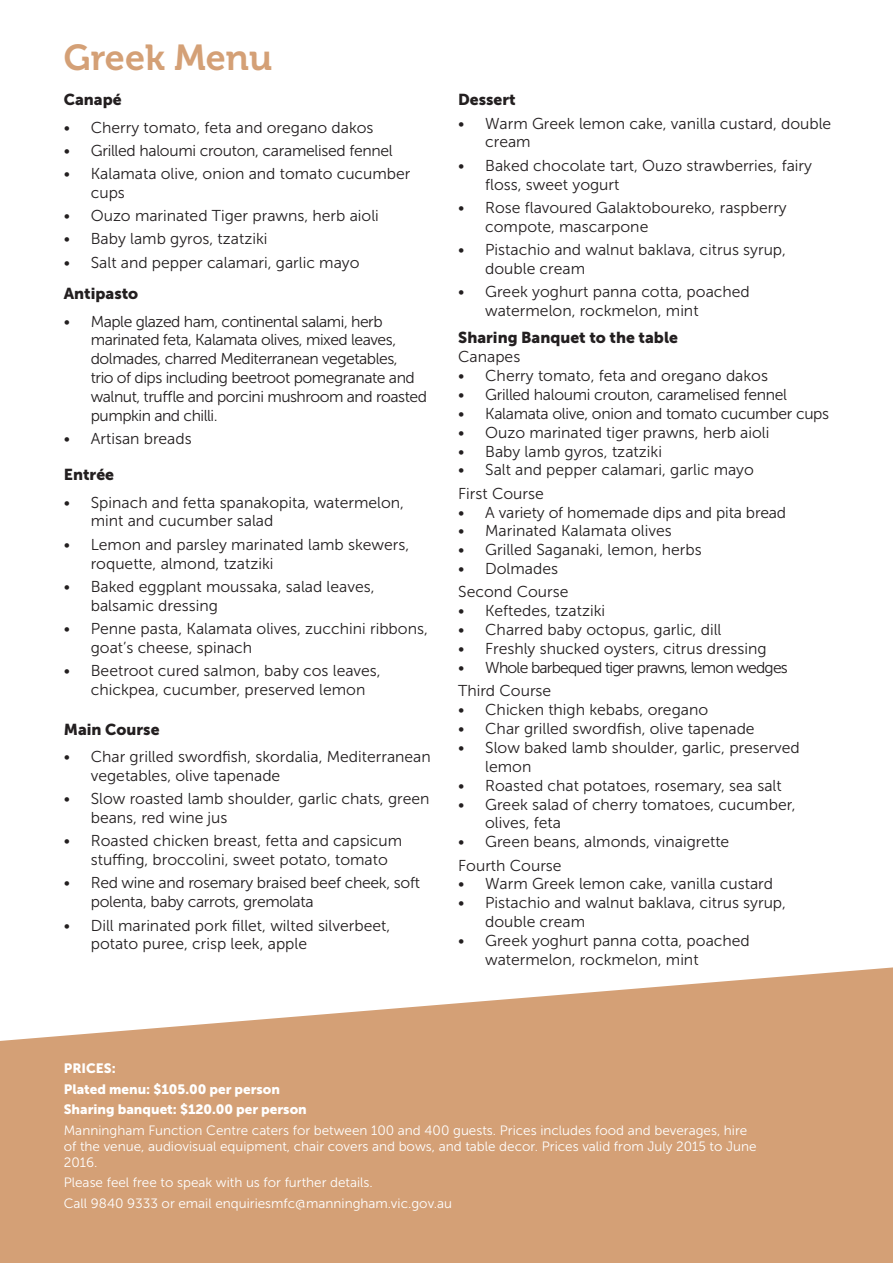
<style>
.page{position:relative;width:893px;height:1263px;background:#fff}
.page>*{position:absolute;margin:0;border:0;box-sizing:border-box;transform-origin:0 0}
.Subheading{font:36px "Museo 700";color:#d4a076}
.t1{font:15.75px/18.9px "Museo Sans 300";color:#231f20}
.t2{font:15.75px/18.9px "Museo Sans 300";letter-spacing:-.03em;color:#231f20}
.t3{font:15.75px/18.9px "Museo Sans 300";letter-spacing:-.02em;color:#231f20}
.Subheading-2{font:15.75px "Museo Sans 900";color:#231f20}
.t4{font:15.75px "Museo Sans 300";letter-spacing:-.05em;color:#231f20}
.t5{font:13.5px/16.2px "Museo Sans 300";color:#fff}
.t6{font:13.5px "Museo Sans 900";color:#fff}
</style>
<div class="page">
<svg style="left:0;top:967px;width:893px;height:296px;background:#d9ab87"></svg>
<p class="Subheading" style="left:64px;top:37px;width:210px">Greek Menu</p>
<p class="Subheading-2" style="left:64px;top:91px;width:59px">Canapé</p>
<p class="t1" style="left:64px;top:118px;width:311px">• Cherry tomato, feta and oregano dakos</p>
<p class="t3" style="left:64px;top:141px;width:330px">• Grilled haloumi crouton, caramelised fennel</p>
<p class="t1" style="left:91px;top:164px;width:321px;text-indent:-27px">• Kalamata olive, onion and tomato cucumber cups</p>
<p class="t1" style="left:64px;top:206px;width:317px">• Ouzo marinated Tiger prawns, herb aioli</p>
<p class="t1" style="left:64px;top:230px;width:205px">• Baby lamb gyros, tzatziki</p>
<p class="t1" style="left:64px;top:253px;width:297px">• Salt and pepper calamari, garlic mayo</p>
<p class="Subheading-2" style="left:64px;top:285px;width:76px">Antipasto</p>
<p class="t2" style="left:91px;top:312px;width:338px;text-indent:-27px">• Maple glazed ham, continental salami, herb marinated feta, Kalamata olives, mixed leaves, dolmades, charred Mediterranean vegetables,<br>trio of dips including beetroot pomegranate and walnut, truffle and porcini mushroom and roasted pumpkin and chilli.</p>
<p class="t1" style="left:64px;top:429px;width:129px">• Artisan breads</p>
<p class="Subheading-2" style="left:64px;top:466px;width:52px">Entrée</p>
<p class="t1" style="left:91px;top:493px;width:315px;text-indent:-27px">• Spinach and fetta spanakopita, watermelon, mint and cucumber salad</p>
<p class="t1" style="left:91px;top:535px;width:320px;text-indent:-27px">• Lemon and parsley marinated lamb skewers, roquette, almond, tzatziki</p>
<p class="t1" style="left:91px;top:577px;width:285px;text-indent:-27px">• Baked eggplant moussaka, salad leaves, balsamic dressing</p>
<p class="t1" style="left:91px;top:619px;width:339px;text-indent:-27px">• Penne pasta, Kalamata olives, zucchini ribbons, goat’s cheese, spinach</p>
<p class="t1" style="left:91px;top:661px;width:291px;text-indent:-27px">• Beetroot cured salmon, baby cos leaves, chickpea, cucumber, preserved lemon</p>
<p class="Subheading-2" style="left:64px;top:720px;width:97px">Main Course</p>
<p class="t1" style="left:91px;top:747px;width:342px;text-indent:-27px">• Char grilled swordfish, skordalia, Mediterranean vegetables, olive tapenade</p>
<p class="t1" style="left:91px;top:789px;width:340px;text-indent:-27px">• Slow roasted lamb shoulder, garlic chats, green beans, red wine jus</p>
<p class="t1" style="left:91px;top:832px;width:313px;text-indent:-27px">• Roasted chicken breast, fetta and capsicum stuffing, broccolini, sweet potato, tomato</p>
<p class="t3" style="left:91px;top:874px;width:331px;text-indent:-27px">• Red wine and rosemary braised beef cheek, soft polenta, baby carrots, gremolata</p>
<p class="t1" style="left:91px;top:916px;width:301px;text-indent:-27px">• Dill marinated pork fillet, wilted silverbeet, potato puree, crisp leek, apple</p>
<p class="Subheading-2" style="left:458px;top:91px;width:59px">Dessert</p>
<p class="t1" style="left:485px;top:114px;width:348px;text-indent:-27px">• Warm Greek lemon cake, vanilla custard, double cream</p>
<p class="t1" style="left:485px;top:156px;width:328px;text-indent:-27px">• Baked chocolate tart, Ouzo strawberries, fairy floss, sweet yogurt</p>
<p class="t1" style="left:485px;top:198px;width:303px;text-indent:-27px">• Rose flavoured Galaktoboureko, raspberry compote, mascarpone</p>
<p class="t1" style="left:485px;top:240px;width:302px;text-indent:-27px">• Pistachio and walnut baklava, citrus syrup, double cream</p>
<p class="t1" style="left:485px;top:282px;width:266px;text-indent:-27px">• Greek yoghurt panna cotta, poached watermelon, rockmelon, mint</p>
<p class="Subheading-2" style="left:458px;top:329px;width:221px">Sharing Banquet to the table</p>
<p class="t1" style="left:458px;top:347px;width:64px">Canapes</p>
<p class="t1" style="left:458px;top:366px;width:311px">• Cherry tomato, feta and oregano dakos</p>
<p class="t3" style="left:458px;top:385px;width:330px">• Grilled haloumi crouton, caramelised fennel</p>
<p class="t3" style="left:458px;top:404px;width:372px">• Kalamata olive, onion and tomato cucumber cups</p>
<p class="t1" style="left:458px;top:423px;width:313px">• Ouzo marinated tiger prawns, herb aioli</p>
<p class="t1" style="left:458px;top:442px;width:205px">• Baby lamb gyros, tzatziki</p>
<p class="t1" style="left:458px;top:461px;width:297px">• Salt and pepper calamari, garlic mayo</p>
<p class="t1" style="left:458px;top:484px;width:87px">First Course</p>
<p class="t1" style="left:458px;top:503px;width:330px">• A variety of homemade dips and pita bread</p>
<p class="t1" style="left:458px;top:522px;width:215px">• Marinated Kalamata olives</p>
<p class="t1" style="left:458px;top:540px;width:245px">• Grilled Saganaki, lemon, herbs</p>
<p class="t1" style="left:458px;top:559px;width:101px">• Dolmades</p>
<p class="t1" style="left:458px;top:583px;width:112px">Second Course</p>
<p class="t1" style="left:458px;top:601px;width:149px">• Keftedes, tzatziki</p>
<p class="t1" style="left:458px;top:620px;width:265px">• Charred baby octopus, garlic, dill</p>
<p class="t1" style="left:458px;top:639px;width:310px">• Freshly shucked oysters, citrus dressing</p>
<p class="t4" style="left:458px;top:659px;width:331px">• Whole barbequed tiger prawns, lemon wedges</p>
<p class="t1" style="left:458px;top:681px;width:95px">Third Course</p>
<p class="t1" style="left:458px;top:700px;width:251px">• Chicken thigh kebabs, oregano</p>
<p class="t1" style="left:458px;top:719px;width:298px">• Char grilled swordfish, olive tapenade</p>
<p class="t1" style="left:485px;top:738px;width:316px;text-indent:-27px">• Slow baked lamb shoulder, garlic, preserved lemon</p>
<p class="t1" style="left:458px;top:776px;width:325px">• Roasted chat potatoes, rosemary, sea salt</p>
<p class="t1" style="left:485px;top:795px;width:312px;text-indent:-27px">• Greek salad of cherry tomatoes, cucumber, olives, feta</p>
<p class="t1" style="left:458px;top:832px;width:273px">• Green beans, almonds, vinaigrette</p>
<p class="t1" style="left:458px;top:856px;width:105px">Fourth Course</p>
<p class="t1" style="left:458px;top:875px;width:316px">• Warm Greek lemon cake, vanilla custard</p>
<p class="t1" style="left:485px;top:893px;width:302px;text-indent:-27px">• Pistachio and walnut baklava, citrus syrup, double cream</p>
<p class="t1" style="left:485px;top:931px;width:266px;text-indent:-27px">• Greek yoghurt panna cotta, poached watermelon, rockmelon, mint</p>
<p class="t6" style="left:64px;top:1061px;width:53px">PRICES:</p>
<p class="t6" style="left:64px;top:1081px;width:218px">Plated menu: $105.00 per person</p>
<p class="t6" style="left:64px;top:1102px;width:245px">Sharing banquet: $120.00 per person</p>
<p class="t5" style="left:64px;top:1122px;width:694px">Manningham Function Centre caters for between 100 and 400 guests. Prices includes food and beverages, hire of the venue, audiovisual equipment, chair covers and bows, and table decor. Prices valid from July 2015 to June<br>2016.</p>
<p class="t5" style="left:64px;top:1175px;width:311px">Please feel free to speak with us for further details.</p>
<p class="t5" style="left:64px;top:1195px;width:390px">Call 9840 9333 or email enquiriesmfc@manningham.vic.gov.au</p>
</div>
